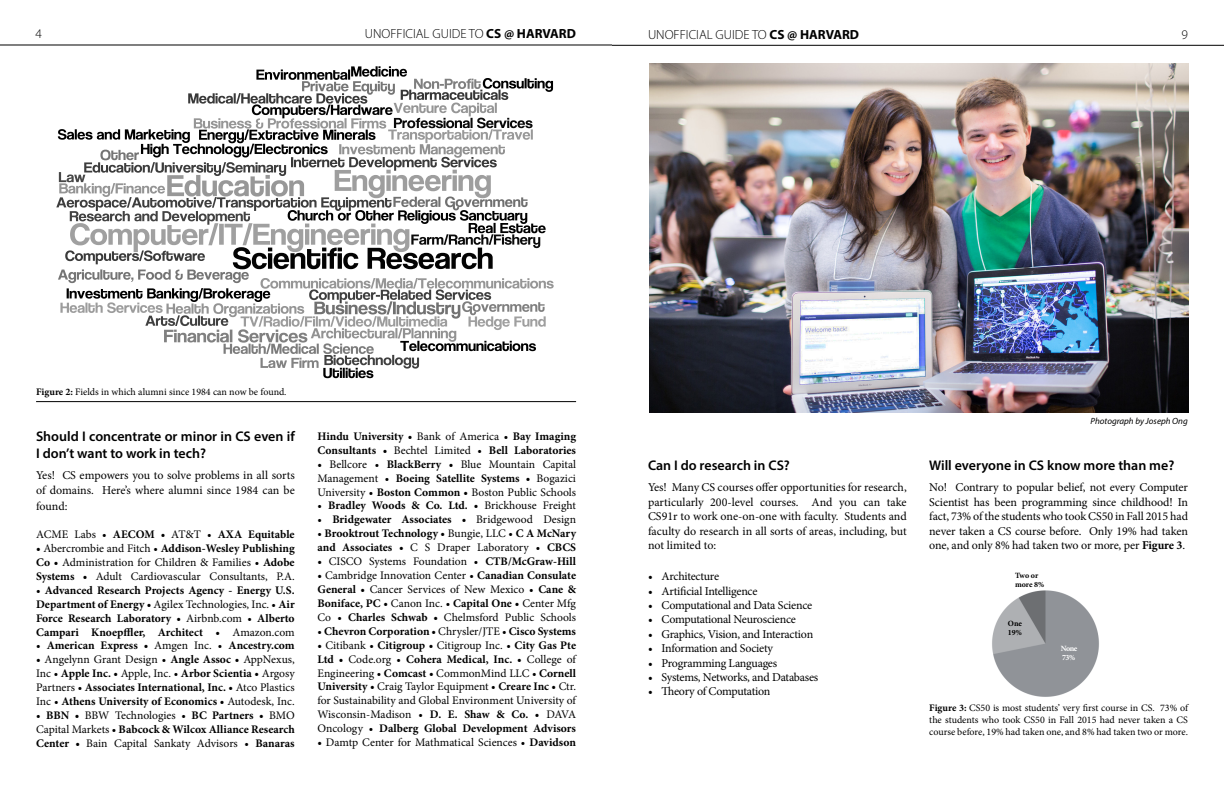
<style>
.page{position:relative;width:1224px;height:792px;background:#fff}
.page>*{position:absolute;margin:0;border:0;box-sizing:border-box;transform-origin:0 0}
.t1{font:600 14px/16.8px "Myriad Pro";color:#000}
.t2{font:300 13.3px "Myriad Pro";color:#000}
.t3{font:12px/14.4px "Minion Pro";letter-spacing:-.015em;color:#000;text-align:justify}
.t4{font:11.6px/13.9px "Minion Pro";color:#000;text-align:justify}
.t5{font:700 11.6px/13.9px "Minion Pro";color:#000;text-align:justify}
.t6{font:10px/12px "Minion Pro";color:#000;text-align:justify}
.t7{font:italic 9px "Myriad Pro";color:#000}
.t8{font:700 8px/9px "Minion Pro";letter-spacing:-.005em;color:#000}
.t9{font:700 8px/9px "Minion Pro";letter-spacing:-.065em;color:#fff}
.s1{font-weight:700}
.s2{font-weight:400}
</style>
<div class="page">
<hr style="left:36px;top:401px;width:540px;height:1px;background:#000">
<hr style="left:0;top:45px;width:612px;height:1px;background:#000">
<svg style="left:56px;top:66px;width:498px;height:312px"></svg>
<img style="left:992px;top:590px;width:107px;height:107px">
<hr style="left:612px;top:45px;width:612px;height:1px;background:#000">
<img style="left:649px;top:63px;width:540px;height:350px">
<p class="t2" style="left:36px;top:26px;width:8px">4</p>
<p class="t2" style="left:365px;top:26px;width:213px">UNOFFICIAL GUIDE TO <span class="s1">CS @ HARVARD</span></p>
<p class="t2" style="left:648px;top:27px;width:213px">UNOFFICIAL GUIDE TO <span class="s1">CS @ HARVARD</span></p>
<p class="t2" style="left:1182px;top:27px;width:8px">9</p>
<p class="t6" style="left:36px;top:386px;width:252px"><span class="s1">Figure 2:</span> Fields in which alumni since 1984 can now be found.</p>
<p class="t1" style="left:36px;top:427px;width:260px">Should I concentrate or minor in CS even if<br>I don’t want to work in tech?</p>
<p class="t3" style="left:36px;top:468px;width:260px">Yes! CS empowers you to solve problems in all sorts of domains. Here’s where alumni since 1984 can be</p>
<p class="t3" style="left:36px;top:499px;width:33px">found:</p>
<p class="t5" style="left:36px;top:527px;width:260px"><span class="s2">ACME Labs •</span> AECOM • <span class="s2">AT&amp;T •</span> AXA Equitable</p>
<p class="t4" style="left:36px;top:541px;width:260px"><span class="s1">•</span> Abercrombie and Fitch • <span class="s1">Addison-Wesley Publishing Co •</span> Administration for Children &amp; Families • <span class="s1">Adobe Systems •</span> Adult Cardiovascular Consultants, P.A.</p>
<p class="t5" style="left:36px;top:583px;width:260px"><span class="s2">•</span> Advanced Research Projects Agency - Energy U.S.<br>Department of Energy • <span class="s2">Agilex Technologies, Inc. •</span> Air Force Research Laboratory • <span class="s2">Airbnb.com •</span> Alberto Campari Knoepffler, Architect • <span class="s2">Amazon.com</span></p>
<p class="t5" style="left:36px;top:639px;width:260px"><span class="s2">•</span> American Express • <span class="s2">Amgen Inc. •</span> Ancestry.com</p>
<p class="t5" style="left:36px;top:653px;width:260px">• <span class="s2">Angelynn Grant Design •</span> Angle Assoc • <span class="s2">AppNexus, Inc •</span> Apple Inc. • <span class="s2">Apple, Inc. •</span> Arbor Scientia • <span class="s2">Argosy Partners •</span> Associates International, Inc. • <span class="s2">Atco Plastics Inc •</span> Athens University of Economics • <span class="s2">Autodesk, Inc.</span></p>
<p class="t4" style="left:36px;top:708px;width:260px">• <span class="s1">BBN •</span> BBW Technologies • <span class="s1">BC Partners •</span> BMO Capital Markets • <span class="s1">Babcock &amp; Wilcox Alliance Research Center •</span> Bain Capital Sankaty Advisors • <span class="s1">Banaras</span></p>
<p class="t5" style="left:317px;top:429px;width:260px">Hindu University • <span class="s2">Bank of America •</span> Bay Imaging<br>Consultants • <span class="s2">Bechtel Limited •</span> Bell Laboratories</p>
<p class="t4" style="left:317px;top:457px;width:260px"><span class="s1">•</span> Bellcore • <span class="s1">BlackBerry •</span> Blue Mountain Capital Management • <span class="s1">Boeing Satellite Systems •</span> Bogazici University • <span class="s1">Boston Common •</span> Boston Public Schools</p>
<p class="t5" style="left:317px;top:499px;width:260px"><span class="s2">•</span> Bradley Woods &amp; Co. Ltd. • <span class="s2">Brickhouse Freight</span></p>
<p class="t5" style="left:317px;top:513px;width:260px"><span class="s2">•</span> Bridgewater Associates • <span class="s2">Bridgewood Design</span></p>
<p class="t5" style="left:317px;top:527px;width:260px"><span class="s2">•</span> Brooktrout Technology • <span class="s2">Bungie, LLC •</span> C A McNary and Associates • <span class="s2">C S Draper Laboratory •</span> CBCS</p>
<p class="t4" style="left:317px;top:555px;width:260px"><span class="s1">•</span> CISCO Systems Foundation • <span class="s1">CTB/McGraw-Hill</span></p>
<p class="t4" style="left:317px;top:568px;width:260px"><span class="s1">•</span> Cambridge Innovation Center • <span class="s1">Canadian Consulate General •</span> Cancer Services of New Mexico • <span class="s1">Cane &amp; Boniface, PC •</span> Canon Inc. • <span class="s1">Capital One •</span> Center Mfg Co • <span class="s1">Charles Schwab •</span> Chelmsford Public Schools</p>
<p class="t5" style="left:317px;top:624px;width:260px"><span class="s2">•</span> Chevron Corporation • <span class="s2">Chrysler/JTE •</span> Cisco Systems</p>
<p class="t4" style="left:317px;top:638px;width:260px"><span class="s1">•</span> Citibank • <span class="s1">Citigroup •</span> Citigroup Inc. • <span class="s1">City Gas Pte Ltd •</span> Code.org • <span class="s1">Cohera Medical, Inc. •</span> College of Engineering • <span class="s1">Comcast •</span> CommonMind LLC • <span class="s1">Cornell University •</span> Craig Taylor Equipment • <span class="s1">Creare Inc •</span> Ctr. for Sustainability and Global Environment University of Wisconsin-Madison • <span class="s1">D. E. Shaw &amp; Co. •</span> DAVA Oncology • <span class="s1">Dalberg Global Development Advisors</span></p>
<p class="t4" style="left:317px;top:736px;width:260px"><span class="s1">•</span> Damtp Center for Mathmatical Sciences • <span class="s1">Davidson</span></p>
<p class="t1" style="left:648px;top:456px;width:143px">Can I do research in CS?</p>
<p class="t3" style="left:648px;top:480px;width:260px">Yes! Many CS courses offer opportunities for research, particularly 200-level courses. And you can take CS91r to work one-on-one with faculty. Students and faculty do research in all sorts of areas, including, but not limited to:</p>
<p class="t3" style="left:648px;top:569px;width:73px">• Architecture</p>
<p class="t3" style="left:648px;top:584px;width:111px">• Artificial Intelligence</p>
<p class="t3" style="left:648px;top:598px;width:166px">• Computational and Data Science</p>
<p class="t3" style="left:648px;top:612px;width:150px">• Computational Neuroscience</p>
<p class="t3" style="left:648px;top:627px;width:167px">• Graphics, Vision, and Interaction</p>
<p class="t3" style="left:648px;top:641px;width:127px">• Information and Society</p>
<p class="t3" style="left:648px;top:656px;width:131px">• Programming Languages</p>
<p class="t3" style="left:648px;top:670px;width:172px">• Systems, Networks, and Databases</p>
<p class="t3" style="left:648px;top:684px;width:124px">• Theory of Computation</p>
<p class="t7" style="left:1091px;top:415px;width:99px">Photograph by Joseph Ong</p>
<p class="t1" style="left:929px;top:456px;width:247px">Will everyone in CS know more than me?</p>
<p class="t3" style="left:929px;top:480px;width:260px">No! Contrary to popular belief, not every Computer Scientist has been programming since childhood! In fact, 73% of the students who took CS50 in Fall 2015 had never taken a CS course before. Only 19% had taken one, and only 8% had taken two or more, per <span class="s1">Figure 3</span>.</p>
<p class="t8" style="left:1015px;top:571px;width:31px">Two or more 8%</p>
<p class="t8" style="left:1008px;top:619px;width:16px">One<br>19%</p>
<p class="t9" style="left:1061px;top:644px;width:18px">None<br>73%</p>
<p class="t6" style="left:929px;top:702px;width:260px"><span class="s1">Figure 3:</span> CS50 is most students’ very first course in CS. 73% of the students who took CS50 in Fall 2015 had never taken a CS course before, 19% had taken one, and 8% had taken two or more.</p>
</div>
